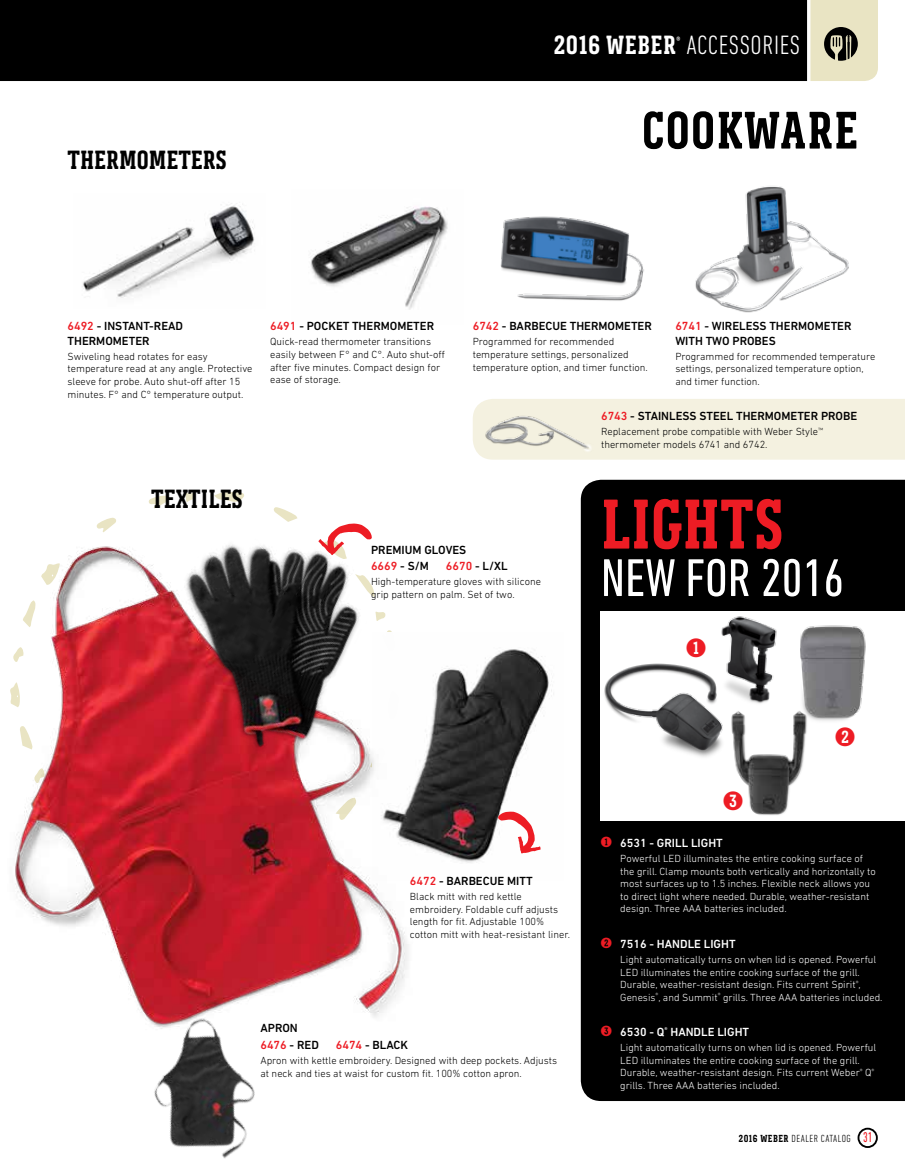
<style>
.page{position:relative;width:905px;height:1175px;background:#fff}
.page>*{position:absolute;margin:0;border:0;box-sizing:border-box;transform-origin:0 0}
.t1{font:700 72px "Weber Serif";color:#ed1c24}
.t2{font:condensed 54px "DIN Next LT Pro";color:#fff}
.t3{font:700 54px "Weber Serif";letter-spacing:.025em;color:#000}
.t4{font:300 condensed 27px "DIN Next LT Pro";letter-spacing:.025em;color:#fff}
.t5{font:700 27px "Weber Serif";color:#000}
.t6{font:700 27px "Weber Serif";color:#ed1c24}
.t7{font:500 12px/16.8px "DIN Next LT Pro";color:#000}
.t8{font:500 12px "DIN Next LT Pro";color:#fff}
.t9{font:300 10.5px/12.6px "DIN Next LT Pro";color:#000}
.t10{font:300 10.5px/12.6px "DIN Next LT Pro";color:#fff}
.t11{font:300 condensed 10.5px "DIN Next LT Pro";letter-spacing:.05em;color:#000}
.t12{font:700 10.5px "Weber Serif";color:#fff}
.s1{font-family:"Weber Serif";font-weight:700;font-stretch:normal}
.s2{color:#ed1c24}
.s3{font-family:"Weber Serif";font-weight:700;font-size:15px;color:#ed1c24}
.s4{font-weight:400;font-size:14.4px;color:#ed1c24}
</style>
<div class="page">
<div style="left:857px;top:1127px;width:20px;height:21px;border:2px solid #000;border-radius:50%"></div>
<div style="left:0;top:0;width:807px;height:81px;background:#000"></div>
<svg style="left:810px;top:0;width:68px;height:81px;background:#cdc9ac"></svg>
<div style="left:473px;top:399px;width:431px;height:60px;background:#f4f1e0"></div>
<div style="left:580px;top:480px;width:324px;height:621px;background:#000"></div>
<img style="left:420px;top:649px;width:132px;height:214px">
<img style="left:10px;top:522px;width:410px;height:495px">
<img style="left:500px;top:216px;width:144px;height:85px">
<img style="left:695px;top:186px;width:154px;height:127px">
<img style="left:310px;top:206px;width:138px;height:104px">
<img style="left:82px;top:203px;width:173px;height:95px">
<div style="left:600px;top:611px;width:304px;height:209px;background:#fff"></div>
<img style="left:585px;top:597px;width:199px;height:178px">
<img style="left:800px;top:603px;width:97px;height:118px">
<img style="left:702px;top:699px;width:135px;height:127px">
<img style="left:100px;top:492px;width:321px;height:309px">
<svg style="left:318px;top:523px;width:54px;height:36px"></svg>
<svg style="left:498px;top:811px;width:42px;height:42px"></svg>
<img style="left:480px;top:410px;width:113px;height:43px">
<img style="left:114px;top:996px;width:191px;height:163px">
<h3 class="t5" style="left:68px;top:144px;width:161px">THERMOMETERS</h3>
<h3 class="t4" style="left:554px;top:30px;width:247px"><span class="s1">2016 WEBER</span> ACCESSORIES</h3>
<p class="t12" style="left:676px;top:34px;width:5px">®</p>
<h2 class="t3" style="left:642px;top:100px;width:217px">COOKWARE</h2>
<p class="t7" style="left:68px;top:319px;width:117px;line-height:14.4px"><span class="s2">6492</span> - INSTANT-READ<br>THERMOMETER</p>
<p class="t9" style="left:68px;top:350px;width:186px">Swiveling head rotates for easy temperature read at any angle. Protective sleeve for probe. Auto shut-off after 15 minutes. F° and C° temperature output.</p>
<h3 class="t5" style="left:151px;top:483px;width:93px">TEXTILES</h3>
<p class="t7" style="left:270px;top:318px;width:165px"><span class="s2">6491</span> - POCKET THERMOMETER</p>
<p class="t9" style="left:270px;top:335px;width:176px">Quick-read thermometer transitions easily between F° and C°. Auto shut-off after five minutes. Compact design for ease of storage.</p>
<p class="t7" style="left:472px;top:318px;width:181px"><span class="s2">6742</span> - BARBECUE THERMOMETER</p>
<p class="t9" style="left:472px;top:335px;width:177px">Programmed for recommended temperature settings, personalized temperature option, and timer function.</p>
<p class="t7" style="left:601px;top:407px;width:258px"><span class="s2">6743</span> - STAINLESS STEEL THERMOMETER PROBE</p>
<p class="t9" style="left:601px;top:425px;width:223px">Replacement probe compatible with Weber Style<sup>™ </sup>thermometer models 6741 and 6742.</p>
<p class="t7" style="left:675px;top:319px;width:178px;line-height:14.4px"><span class="s2">6741</span> - WIRELESS THERMOMETER<br>WITH TWO PROBES</p>
<p class="t9" style="left:675px;top:350px;width:201px">Programmed for recommended temperature settings, personalized temperature option, and timer function.</p>
<p class="t7" style="left:371px;top:541px;width:97px">PREMIUM GLOVES<br><span class="s2">6669</span> - S/M</p>
<p class="t7" style="left:446px;top:558px;width:63px"><span class="s2">6670</span> - L/XL</p>
<p class="t9" style="left:371px;top:575px;width:171px">High-temperature gloves with silicone grip pattern on palm. Set of two.</p>
<h1 class="t1" style="left:600px;top:483px;width:184px">LIGHTS</h1>
<h2 class="t2" style="left:600px;top:547px;width:245px">NEW FOR 2016</h2>
<h3 class="t6" style="left:686px;top:633px;width:21px">1</h3>
<p class="t7" style="left:410px;top:872px;width:124px"><span class="s2">6472</span> - BARBECUE MITT</p>
<p class="t9" style="left:410px;top:890px;width:162px">Black mitt with red kettle embroidery. Foldable cuff adjusts length for fit. Adjustable 100% cotton mitt with heat-resistant liner.</p>
<p class="t7" style="left:260px;top:1019px;width:60px">APRON<br><span class="s2">6476</span> - RED</p>
<p class="t7" style="left:336px;top:1036px;width:74px"><span class="s2">6474</span> - BLACK</p>
<p class="t9" style="left:260px;top:1054px;width:298px">Apron with kettle embroidery. Designed with deep pockets. Adjusts at neck and ties at waist for custom fit. 100% cotton apron.</p>
<h3 class="t6" style="left:723px;top:785px;width:21px">3</h3>
<h3 class="t6" style="left:835px;top:721px;width:21px">2</h3>
<p class="t8" style="left:600px;top:836px;width:123px"><span class="s3">1</span> 6531 - GRILL LIGHT</p>
<p class="t10" style="left:620px;top:852px;width:257px">Powerful LED illuminates the entire cooking surface of the grill. Clamp mounts both vertically and horizontally to most surfaces up to 1.5 inches. Flexible neck allows you to direct light where needed. Durable, weather-resistant design. Three AAA batteries included.</p>
<p class="t8" style="left:600px;top:936px;width:136px"><span class="s3">2</span> 7516 - HANDLE LIGHT</p>
<p class="t10" style="left:620px;top:953px;width:264px">Light automatically turns on when lid is opened. Powerful LED illuminates the entire cooking surface of the grill.<br>Durable, weather-resistant design. Fits current Spirit<sup>®</sup>, Genesis<sup>®</sup>, and Summit<sup>®</sup> grills. Three AAA batteries included.</p>
<p class="t8" style="left:600px;top:1025px;width:150px"><span class="s3">3</span> 6530 - Q<sup>®</sup> HANDLE LIGHT</p>
<p class="t10" style="left:620px;top:1041px;width:257px">Light automatically turns on when lid is opened. Powerful LED illuminates the entire cooking surface of the grill.<br>Durable, weather-resistant design. Fits current Weber<sup>®</sup> Q<sup>® </sup>grills. Three AAA batteries included.</p>
<p class="t11" style="left:738px;top:1132px;width:135px"><span class="s1">2016 WEBER</span> DEALER CATALOG <span class="s4">31</span></p>
</div>
